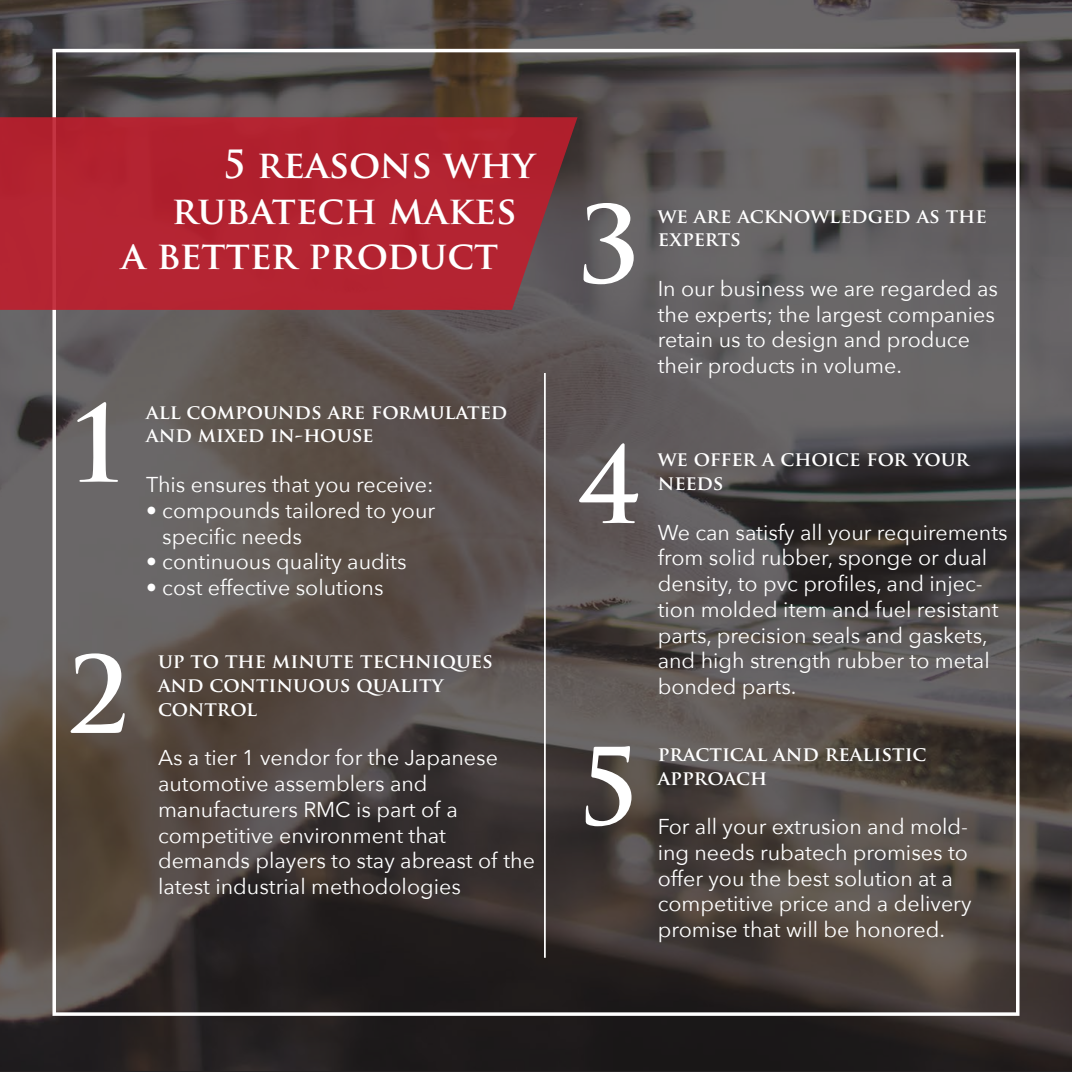
<style>
.page{position:relative;width:1072px;height:1072px;background:#fff}
.page>*{position:absolute;margin:0;border:0;box-sizing:border-box;transform-origin:0 0}
.t1{font:700 103.6px "Trajan Pro";color:#fff}
.t2{font:700 37.98px "Trajan Pro";color:#fff}
.t3{font:21.53px/25.7px "Avenir Next";color:#fff}
.t4{font:700 19.78px/23.8px "Trajan Pro";color:#fff}
</style>
<div class="page">
<img style="left:0;top:0;width:1072px;height:1070px">
<svg style="left:0;top:117px;width:577px;height:193px;fill:#b32431"></svg>
<hr style="left:544px;top:373px;width:2px;height:584px;background:#fff">
<h2 class="t2" style="left:223px;top:141px;width:313px">5 REASONS WHY</h2>
<h2 class="t2" style="left:172px;top:186px;width:346px">RUBATECH MAKES</h2>
<h2 class="t2" style="left:122px;top:232px;width:378px">A BETTER PRODUCT</h2>
<h1 class="t1" style="left:66px;top:379px;width:64px">1</h1>
<p class="t4" style="left:146px;top:400px;width:362px">ALL COMPOUNDS ARE FORMULATED<br>AND MIXED IN-HOUSE</p>
<p class="t3" style="left:146px;top:471px;width:289px">This ensures that you receive:</p>
<p class="t3" style="left:162px;top:496px;width:274px;text-indent:-16px">• compounds tailored to your specific needs</p>
<p class="t3" style="left:146px;top:548px;width:262px">• continuous quality audits</p>
<p class="t3" style="left:146px;top:574px;width:239px">• cost effective solutions</p>
<h1 class="t1" style="left:66px;top:631px;width:64px">2</h1>
<p class="t4" style="left:158px;top:649px;width:336px">UP TO THE MINUTE TECHNIQUES<br>AND CONTINUOUS QUALITY<br>CONTROL</p>
<p class="t3" style="left:158px;top:744px;width:378px">As a tier 1 vendor for the Japanese automotive assemblers and manufacturers RMC is part of a competitive environment that demands players to stay abreast of the latest industrial methodologies</p>
<h1 class="t1" style="left:577px;top:180px;width:64px">3</h1>
<p class="t4" style="left:657px;top:204px;width:330px">WE ARE ACKNOWLEDGED AS THE<br>EXPERTS</p>
<p class="t3" style="left:657px;top:274px;width:342px">In our business we are regarded as the experts; the largest companies retain us to design and produce their products in volume.</p>
<h1 class="t1" style="left:577px;top:421px;width:64px">4</h1>
<p class="t4" style="left:657px;top:447px;width:313px">WE OFFER A CHOICE FOR YOUR<br>NEEDS</p>
<p class="t3" style="left:657px;top:518px;width:351px">We can satisfy all your requirements from solid rubber, sponge or dual density, to pvc profiles, and injec&shy;tion molded item and fuel resistant parts, precision seals and gaskets, and high strength rubber to metal bonded parts.</p>
<h1 class="t1" style="left:577px;top:722px;width:64px">5</h1>
<p class="t4" style="left:657px;top:742px;width:270px">PRACTICAL AND REALISTIC<br>APPROACH</p>
<p class="t3" style="left:657px;top:812px;width:315px">For all your extrusion and mold&shy;ing needs rubatech promises to offer you the best solution at a competitive price and a delivery promise that will be honored.</p>
</div>
